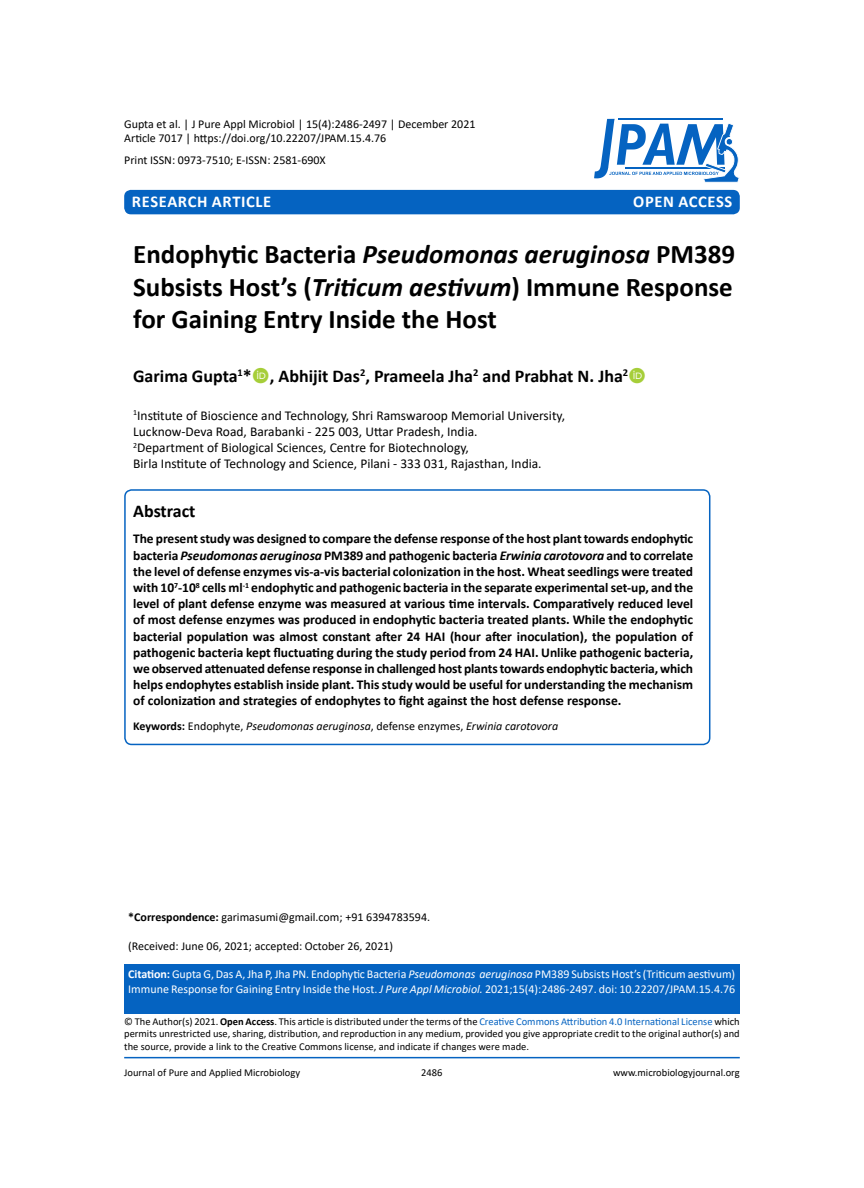
<style>
.page{position:relative;width:864px;height:1188px;background:#fff}
.page>*{position:absolute;margin:0;border:0;box-sizing:border-box;transform-origin:0 0}
.t1{font:700 27px/32.4px "Calibri";color:#000;text-align:justify}
.t2{font:700 18px "Calibri";color:#000}
.t3{font:700 16.5px "Calibri";letter-spacing:.04em;color:#fff}
.t4{font:700 13.5px/16.2px "Calibri";color:#000;text-align:justify}
.t5{font:13.5px/16.2px "Calibri";color:#000}
.t6{font:12px/14.4px "Calibri";color:#000}
.t7{font:12px/14.4px "Calibri";letter-spacing:-.005em;color:#fff}
.t8{font:italic 12px "Calibri";color:#000}
.t9{font:10.5px/12.6px "Calibri";color:#000;text-align:justify}
.s1{font-style:italic}
.s2{font-weight:700;font-style:normal}
.s3{font-style:normal}
.s4{font-weight:700}
.s5{color:#0563c1}
</style>
<div class="page">
<div style="left:124px;top:964px;width:616px;height:50px;background:#0563c1"></div>
<hr style="left:124px;top:1057px;width:616px;height:1px;background:#0563c1">
<div style="left:124px;top:190px;width:616px;height:24px;background:#0563c1;border-radius:7px"></div>
<svg style="left:594px;top:119px;width:145px;height:64px"></svg>
<div style="left:124px;top:489px;width:586px;height:256px;border:2px solid #0563c1;border-radius:7px"></div>
<p class="t6" style="left:124px;top:116px;width:353px">Gupta et al. | J Pure Appl Microbiol | 15(4):2486-2497 | December 2021<br>Article 7017 | https://doi.org/10.22207/JPAM.15.4.76</p>
<p class="t6" style="left:124px;top:152px;width:203px">Print ISSN: 0973-7510; E-ISSN: 2581-690X</p>
<p class="t3" style="left:132px;top:189px;width:141px">Research Article</p>
<p class="t3" style="left:633px;top:189px;width:84px">OPEN ACCESS</p>
<h1 class="t1" style="left:133px;top:238px;width:604px">Endophytic Bacteria <span class="s1">Pseudomonas aeruginosa</span> PM389<br>Subsists Host’s (<span class="s1">Triticum aestivum</span>) Immune Response for Gaining Entry Inside the Host</h1>
<h2 class="t2" style="left:133px;top:363px;width:496px">Garima Gupta<sup>1</sup>* , Abhijit Das<sup>2</sup>, Prameela Jha<sup>2</sup> and Prabhat N. Jha<sup>2</sup></h2>
<p class="t5" style="left:133px;top:407px;width:433px"><sup>1</sup>Institute of Bioscience and Technology, Shri Ramswaroop Memorial University, Lucknow-Deva Road, Barabanki - 225 003, Uttar Pradesh, India.<br><sup>2</sup>Department of Biological Sciences, Centre for Biotechnology,<br>Birla Institute of Technology and Science, Pilani - 333 031, Rajasthan, India.</p>
<h2 class="t2" style="left:133px;top:498px;width:64px">Abstract</h2>
<p class="t4" style="left:133px;top:531px;width:562px">The present study was designed to compare the defense response of the host plant towards endophytic bacteria <span class="s1">Pseudomonas aeruginosa</span> PM389 and pathogenic bacteria <span class="s1">Erwinia carotovora</span> and to correlate the level of defense enzymes vis-a-vis bacterial colonization in the host. Wheat seedlings were treated with 10<sup>7</sup>-10<sup>8</sup> cells ml<sup>-1</sup> endophytic and pathogenic bacteria in the separate experimental set-up, and the level of plant defense enzyme was measured at various time intervals. Comparatively reduced level of most defense enzymes was produced in endophytic bacteria treated plants. While the endophytic bacterial population was almost constant after 24 HAI (hour after inoculation), the population of pathogenic bacteria kept fluctuating during the study period from 24 HAI. Unlike pathogenic bacteria, we observed attenuated defense response in challenged host plants towards endophytic bacteria, which helps endophytes establish inside plant. This study would be useful for understanding the mechanism of colonization and strategies of endophytes to fight against the host defense response.</p>
<p class="t8" style="left:133px;top:718px;width:427px"><span class="s2">Keywords:</span> <span class="s3">Endophyte,</span> Pseudomonas aeruginosa<span class="s3">, defense enzymes,</span> Erwinia carotovora</p>
<p class="t6" style="left:128px;top:909px;width:303px"><span class="s4">*Correspondence:</span> garimasumi@gmail.com; +91 6394783594.</p>
<p class="t6" style="left:128px;top:938px;width:266px">(Received: June 06, 2021; accepted: October 26, 2021)</p>
<p class="t7" style="left:128px;top:967px;width:609px"><span class="s4">Citation:</span> Gupta G, Das A, Jha P, Jha PN. Endophytic Bacteria <span class="s1">Pseudomonas aeruginosa</span> PM389 Subsists Host’s (Triticum aestivum)<br>Immune Response for Gaining Entry Inside the Host. <span class="s1">J Pure Appl Microbiol.</span> 2021;15(4):2486-2497. doi: 10.22207/JPAM.15.4.76</p>
<p class="t9" style="left:124px;top:1015px;width:617px">© The Author(s) 2021. <span class="s4">Open Access</span>. This article is distributed under the terms of the <span class="s5">Creative Commons Attribution 4.0 International License</span> which permits unrestricted use, sharing, distribution, and reproduction in any medium, provided you give appropriate credit to the original author(s) and the source, provide a link to the Creative Commons license, and indicate if changes were made.</p>
<p class="t9" style="left:124px;top:1066px;width:177px">Journal of Pure and Applied Microbiology</p>
<p class="t9" style="left:421px;top:1066px;width:23px">2486</p>
<p class="t9" style="left:613px;top:1066px;width:128px">www.microbiologyjournal.org</p>
</div>
